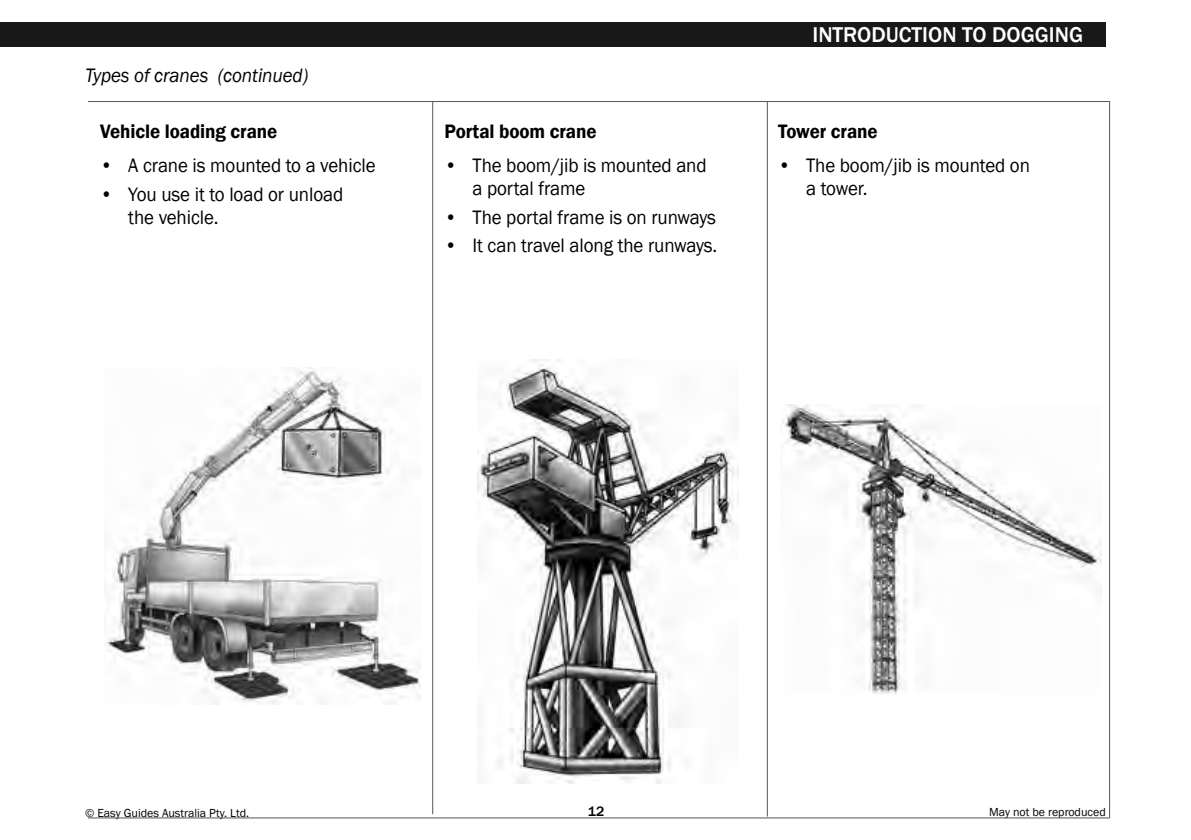
<style>
.page{position:relative;width:1191px;height:840px;background:#fff}
.page>*{position:absolute;margin:0;border:0;box-sizing:border-box;transform-origin:0 0}
.t1{font:500 22px "Franklin Gothic";color:#fff}
.t2{font:20px/22.8px "Franklin Gothic";letter-spacing:-.005em;color:#000;scale:.95 1}
.t3{font:600 20px "Franklin Gothic";letter-spacing:-.005em;color:#000;scale:.95 1}
.t4{font:italic 20px "Franklin Gothic";letter-spacing:-.005em;color:#000;scale:.95 1}
.t5{font:500 14px "Franklin Gothic";color:#000}
.t6{font:12px "Franklin Gothic";color:#000}
</style>
<div class="page">
<div style="left:0;top:23px;width:1106px;height:24px;background:#181818"></div>
<hr style="left:88px;top:101px;width:1022px;height:1px;background:#555">
<hr style="left:1109px;top:102px;width:1px;height:715px;background:#555">
<hr style="left:88px;top:817px;width:1022px;height:1px;background:#555">
<hr style="left:432px;top:101px;width:1px;height:712px;background:#555">
<hr style="left:767px;top:101px;width:1px;height:715px;background:#555">
<img style="left:780px;top:404px;width:321px;height:290px">
<img style="left:104px;top:368px;width:316px;height:336px">
<img style="left:477px;top:359px;width:261px;height:424px">
<p class="t4" style="left:85px;top:63px;width:236px">Types of cranes (continued)</p>
<p class="t3" style="left:100px;top:119px;width:188px">Vehicle loading crane</p>
<p class="t2" style="left:100px;top:154px;width:291px">• A crane is mounted to a vehicle</p>
<p class="t2" style="left:128px;top:183px;width:228px;text-indent:-28px">• You use it to load or unload the vehicle.</p>
<p class="t3" style="left:444px;top:119px;width:162px">Portal boom crane</p>
<p class="t2" style="left:472px;top:154px;width:248px;text-indent:-28px">• The boom/jib is mounted and a portal frame</p>
<p class="t2" style="left:444px;top:206px;width:287px">• The portal frame is on runways</p>
<p class="t2" style="left:444px;top:234px;width:289px">• It can travel along the runways.</p>
<p class="t1" style="left:812px;top:21px;width:272px">INTRODUCTION TO DOGGING</p>
<p class="t3" style="left:778px;top:119px;width:106px">Tower crane</p>
<p class="t2" style="left:806px;top:154px;width:237px;text-indent:-28px">• The boom/jib is mounted on a tower.</p>
<p class="t6" style="left:85px;top:805px;width:166px">© Easy Guides Australia Pty. Ltd.</p>
<p class="t5" style="left:588px;top:802px;width:18px">12</p>
<p class="t6" style="left:989px;top:804px;width:118px">May not be reproduced</p>
</div>
